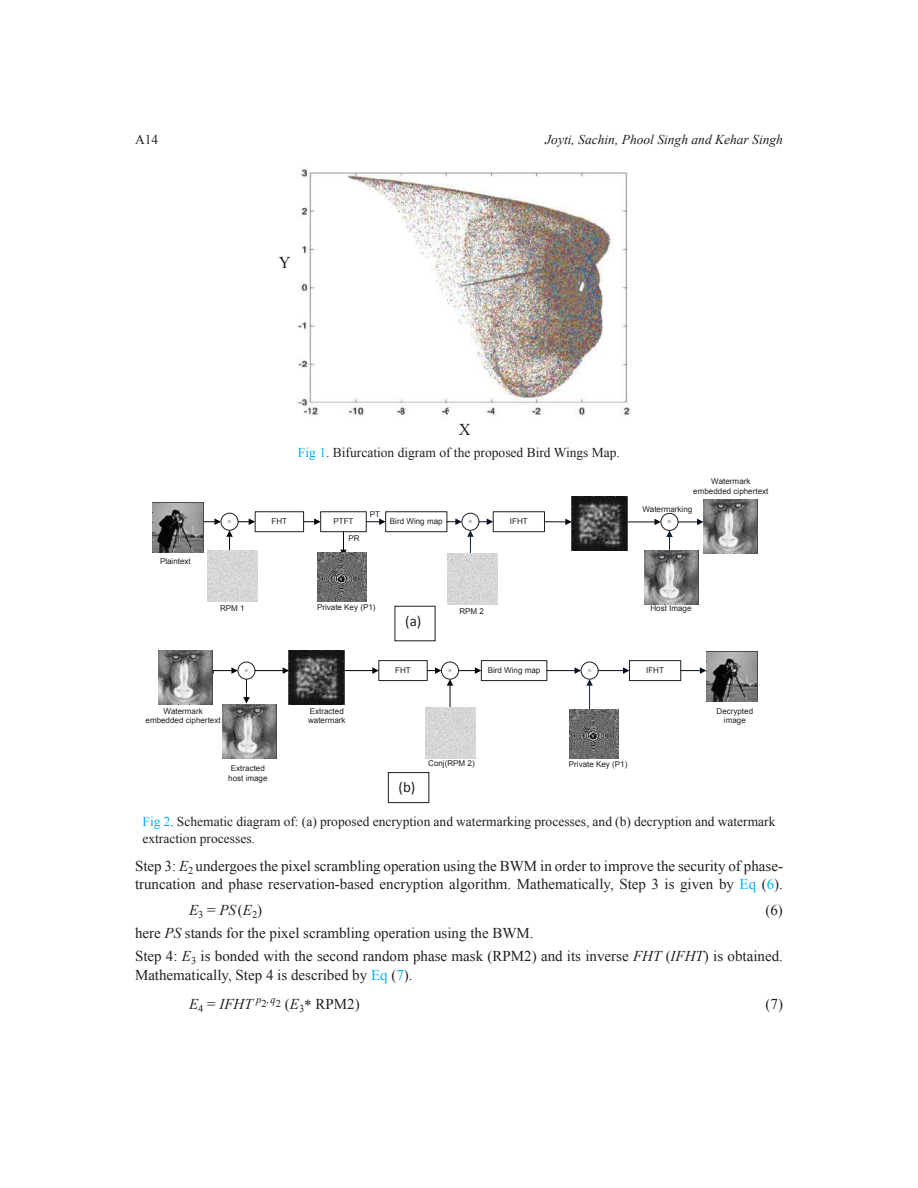
<style>
.page{position:relative;width:918px;height:1188px;background:#fff}
.page>*{position:absolute;margin:0;border:0;box-sizing:border-box;transform-origin:0 0}
.t1{font:16.5px "Times New Roman";color:#231f20}
.t2{font:15px/18.8px "Times New Roman";color:#231f20}
.t3{font:italic 15px "Times New Roman";color:#231f20}
.t4{font:14.85px "Calibri";color:#231f20}
.t5{font:13.5px/16.5px "Times New Roman";color:#231f20}
.t6{font:italic 13.5px "Times New Roman";color:#231f20}
.t7{font:8.1px/9.6px "Arial";color:#231f20;text-align:center}
.t8{font:8.1px "Times New Roman";color:#231f20}
.s1{color:#00aeef}
.s2{font-style:italic}
.s3{color:#00b0f0}
.s4{font-style:normal}
.s5{font-size:10.5px}
</style>
<div class="page">
<img style="left:297px;top:168px;width:334px;height:248px">
<img style="left:448px;top:408px;width:36px;height:8px">
<div style="left:255px;top:511px;width:49px;height:21px;border:1px solid #231f20"></div>
<div style="left:320px;top:511px;width:47px;height:21px;border:1px solid #231f20"></div>
<svg style="left:366px;top:518px;width:19px;height:7px"></svg>
<div style="left:385px;top:511px;width:62px;height:21px;border:1px solid #231f20"></div>
<div style="left:462px;top:513px;width:17px;height:18px;border:1px solid #231f20;border-radius:50%"></div>
<svg style="left:447px;top:518px;width:46px;height:41px"></svg>
<div style="left:493px;top:511px;width:52px;height:21px;border:1px solid #231f20"></div>
<svg style="left:304px;top:518px;width:17px;height:7px"></svg>
<svg style="left:340px;top:532px;width:7px;height:20px"></svg>
<div style="left:661px;top:513px;width:17px;height:18px;border:1px solid #231f20;border-radius:50%"></div>
<img style="left:153px;top:503px;width:51px;height:50px">
<hr style="left:153px;top:502px;width:51px;height:1px;background:#4b4c4d">
<svg style="left:203px;top:512px;width:52px;height:41px"></svg>
<img style="left:207px;top:551px;width:50px;height:51px">
<img style="left:318px;top:552px;width:48px;height:50px">
<img style="left:448px;top:554px;width:50px;height:51px">
<img style="left:645px;top:562px;width:54px;height:43px">
<hr style="left:699px;top:551px;width:1px;height:54px;background:#4b4c4d">
<img style="left:573px;top:496px;width:54px;height:54px">
<hr style="left:572px;top:496px;width:1px;height:54px;background:#4b4c4d">
<hr style="left:627px;top:496px;width:1px;height:54px;background:#4b4c4d">
<svg style="left:627px;top:518px;width:77px;height:44px"></svg>
<svg style="left:544px;top:518px;width:29px;height:11px"></svg>
<img style="left:704px;top:499px;width:54px;height:54px">
<hr style="left:758px;top:499px;width:1px;height:54px;background:#4b4c4d">
<div style="left:378px;top:660px;width:50px;height:21px;border:1px solid #231f20"></div>
<div style="left:441px;top:662px;width:18px;height:18px;border:1px solid #231f20;border-radius:50%"></div>
<svg style="left:447px;top:679px;width:6px;height:29px"></svg>
<div style="left:481px;top:660px;width:66px;height:21px;border:1px solid #231f20"></div>
<div style="left:581px;top:662px;width:17px;height:18px;border:1px solid #231f20;border-radius:50%"></div>
<svg style="left:547px;top:667px;width:82px;height:46px"></svg>
<div style="left:629px;top:660px;width:52px;height:21px;border:1px solid #231f20"></div>
<svg style="left:427px;top:667px;width:14px;height:7px"></svg>
<svg style="left:459px;top:667px;width:22px;height:7px"></svg>
<img style="left:159px;top:651px;width:54px;height:54px">
<hr style="left:213px;top:651px;width:1px;height:54px;background:#4b4c4d">
<img style="left:222px;top:706px;width:55px;height:53px">
<hr style="left:277px;top:705px;width:1px;height:54px;background:#4b4c4d">
<img style="left:290px;top:651px;width:54px;height:54px">
<hr style="left:289px;top:651px;width:1px;height:54px;background:#4b4c4d">
<hr style="left:344px;top:651px;width:1px;height:54px;background:#4b4c4d">
<svg style="left:345px;top:661px;width:34px;height:13px"></svg>
<svg style="left:211px;top:661px;width:79px;height:45px"></svg>
<img style="left:426px;top:708px;width:50px;height:51px">
<img style="left:570px;top:710px;width:48px;height:49px">
<img style="left:706px;top:652px;width:52px;height:50px">
<hr style="left:706px;top:651px;width:52px;height:1px;background:#4b4c4d">
<svg style="left:681px;top:661px;width:26px;height:13px"></svg>
<img style="left:395px;top:612px;width:40px;height:23px">
<div style="left:388px;top:772px;width:41px;height:31px;border:1px solid #231f20"></div>
<img style="left:389px;top:778px;width:39px;height:19px">
<p class="t5" style="left:135px;top:131px;width:25px">A14</p>
<p class="t6" style="left:545px;top:131px;width:239px">Joyti, Sachin, Phool Singh and Kehar Singh</p>
<p class="t1" style="left:279px;top:252px;width:13px">Y</p>
<p class="t1" style="left:459px;top:418px;width:13px">X</p>
<p class="t7" style="left:160px;top:557px;width:32px">Plaintext</p>
<p class="t5" style="left:298px;top:444px;width:324px"><span class="s1">Fig 1</span>. Bifurcation digram of the proposed Bird Wings Map.</p>
<p class="t7" style="left:370px;top:509px;width:12px">PT</p>
<p class="t8" style="left:227px;top:516px;width:6px">×</p>
<p class="t7" style="left:272px;top:517px;width:17px">FHT</p>
<p class="t7" style="left:333px;top:517px;width:22px">PTFT</p>
<p class="t7" style="left:390px;top:517px;width:54px">Bird Wing map</p>
<p class="t8" style="left:468px;top:516px;width:6px">×</p>
<p class="t7" style="left:348px;top:534px;width:13px">PR</p>
<p class="t7" style="left:510px;top:517px;width:19px">IFHT</p>
<p class="t7" style="left:693px;top:476px;width:77px">Watermark embedded ciphertext</p>
<p class="t7" style="left:642px;top:504px;width:52px">Watermarking</p>
<p class="t8" style="left:667px;top:516px;width:6px">×</p>
<p class="t7" style="left:317px;top:602px;width:60px">Private Key (P1)</p>
<p class="t7" style="left:220px;top:604px;width:26px">RPM 1</p>
<p class="t7" style="left:650px;top:604px;width:43px">Host Image</p>
<p class="t7" style="left:459px;top:607px;width:26px">RPM 2</p>
<p class="t4" style="left:405px;top:611px;width:18px">(a)</p>
<p class="t8" style="left:244px;top:665px;width:6px">×</p>
<p class="t7" style="left:395px;top:665px;width:17px">FHT</p>
<p class="t8" style="left:448px;top:665px;width:6px">×</p>
<p class="t7" style="left:488px;top:665px;width:54px">Bird Wing map</p>
<p class="t8" style="left:587px;top:665px;width:6px">×</p>
<p class="t7" style="left:646px;top:665px;width:19px">IFHT</p>
<p class="t7" style="left:146px;top:706px;width:77px">Watermark embedded ciphertext</p>
<p class="t7" style="left:308px;top:706px;width:39px;text-align:left">Extracted watermark</p>
<p class="t7" style="left:717px;top:706px;width:38px">Decrypted image</p>
<p class="t7" style="left:428px;top:759px;width:48px">Conj(RPM 2)</p>
<p class="t7" style="left:569px;top:760px;width:60px">Private Key (P1)</p>
<p class="t7" style="left:228px;top:763px;width:41px">Extracted host image</p>
<p class="t4" style="left:399px;top:778px;width:18px">(b)</p>
<p class="t5" style="left:142px;top:813px;width:634px"><span class="s1">Fig 2</span>. Schematic diagram of: (a) proposed encryption and watermarking processes, and (b) decryption and watermark extraction processes.</p>
<p class="t2" style="left:135px;top:856px;width:650px">Step 3: <span class="s2">E</span><sub>2</sub> undergoes the pixel scrambling operation using the BWM in order to improve the security of phase&shy;truncation and phase reservation-based encryption algorithm. Mathematically, Step 3 is given by <span class="s3">Eq</span> (<span class="s3">6</span>).</p>
<p class="t3" style="left:189px;top:899px;width:75px">E<sub>3</sub> <span class="s4">=</span> PS<span class="s4">(</span>E<sub>2</sub><span class="s4">)</span></p>
<p class="t2" style="left:766px;top:900px;width:19px">(6)</p>
<p class="t2" style="left:135px;top:921px;width:650px;line-height:23.2px">here <span class="s2">PS</span> stands for the pixel scrambling operation using the BWM.<br>Step 4: <span class="s2">E</span><sub>3</sub> is bonded with the second random phase mask (RPM2) and its inverse <span class="s2">FHT</span> (<span class="s2">IFHT</span>) is obtained.</p>
<p class="t2" style="left:135px;top:961px;width:279px;line-height:28.5px;text-align:center">Mathematically, Step 4 is described by <span class="s3">Eq</span> (<span class="s3">7</span>).<br><span class="s2">E</span><sub>4</sub> = <span class="s2">IFHT</span> <sup>p</sup><span class="s5">2</span><sup>,</sup> <sup>q</sup><span class="s5">2</span> (<span class="s2">E</span><sub>3</sub>* RPM2)</p>
<p class="t2" style="left:766px;top:994px;width:19px">(7)</p>
</div>
